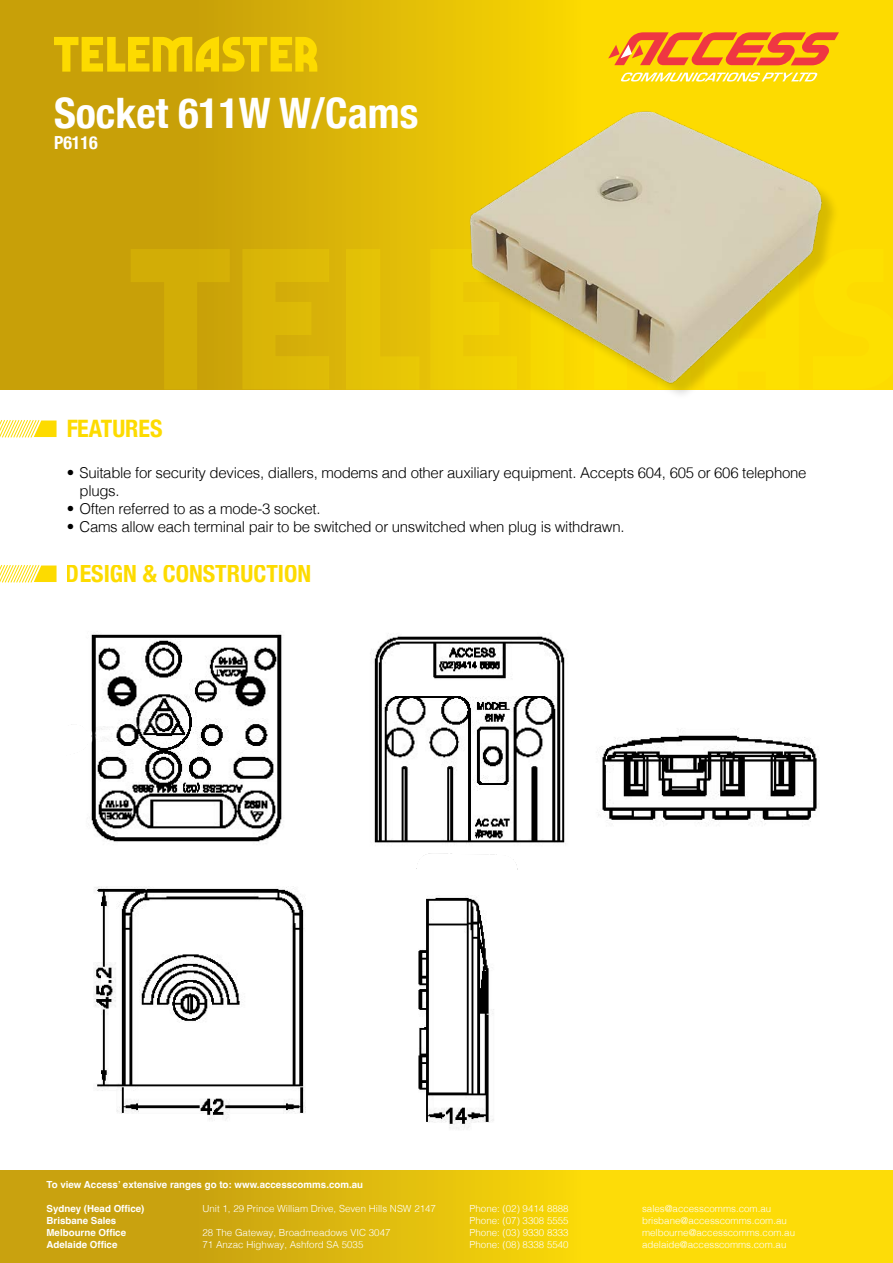
<style>
.page{position:relative;width:893px;height:1263px;background:#fff}
.page>*{position:absolute;margin:0;border:0;box-sizing:border-box;transform-origin:0 0}
.t1{font:700 condensed 42px "Helvetica Neue";color:#fff}
.t2{font:700 condensed 24px "Helvetica Neue";color:#fddb00}
.t3{font:700 condensed 18px "Helvetica Neue";color:#fff}
.t4{font:300 15px/18px "Helvetica";letter-spacing:-.02em;color:#000}
.t5{font:300 9.75px "Helvetica";color:#fff}
.t6{font:700 9.75px "Helvetica";color:#fff}
</style>
<div class="page">
<div style="left:0;top:0;width:893px;height:390px;background:linear-gradient(to right,#c0980a,#ffea00)"></div>
<div style="left:0;top:1170px;width:893px;height:93px;background:linear-gradient(to right,#c29a11,#ffea06)"></div>
<svg style="left:608px;top:32px;width:231px;height:33px;background:#f57f26"></svg>
<svg style="left:620px;top:73px;width:198px;height:9px"></svg>
<svg style="left:54px;top:36px;width:263px;height:36px;background:#e8c403"></svg>
<div style="left:430px;top:249px;width:34px;height:140px;background:#eccc04"></div>
<div style="left:242px;top:249px;width:87px;height:140px;background:#dab507"></div>
<div style="left:840px;top:249px;width:53px;height:140px;background:#fde000"></div>
<svg style="left:131px;top:249px;width:99px;height:140px;background:#cda707"></svg>
<div style="left:346px;top:249px;width:73px;height:140px;background:#e3c007"></div>
<img style="left:418px;top:895px;width:76px;height:234px">
<img style="left:71px;top:631px;width:211px;height:211px">
<img style="left:598px;top:729px;width:221px;height:96px">
<img style="left:370px;top:635px;width:196px;height:235px">
<img style="left:93px;top:886px;width:213px;height:234px">
<div style="left:473px;top:115px;width:367px;height:286px;background:#fff"></div>
<img style="left:464px;top:100px;width:375px;height:294px">
<svg style="left:0;top:420px;width:57px;height:18px"></svg>
<svg style="left:0;top:565px;width:57px;height:18px"></svg>
<p class="t1" style="left:54px;top:78px;width:366px">Socket 611W W/Cams</p>
<p class="t3" style="left:54px;top:128px;width:45px">P6116</p>
<h2 class="t2" style="left:66px;top:409px;width:98px">FEATURES</h2>
<p class="t4" style="left:80px;top:463px;width:728px;text-indent:-13px">• Suitable for security devices, diallers, modems and other auxiliary equipment. Accepts 604, 605 or 606 telephone plugs.</p>
<p class="t4" style="left:67px;top:499px;width:255px">• Often referred to as a mode-3 socket.</p>
<p class="t4" style="left:67px;top:517px;width:559px">• Cams allow each terminal pair to be switched or unswitched when plug is withdrawn.</p>
<h2 class="t2" style="left:66px;top:554px;width:247px">DESIGN &amp; CONSTRUCTION</h2>
<p class="t6" style="left:46px;top:1178px;width:318px">To view Access’ extensive ranges go to: www.accesscomms.com.au</p>
<p class="t6" style="left:46px;top:1202px;width:100px">Sydney (Head Office)</p>
<p class="t5" style="left:203px;top:1200px;width:235px">Unit 1, 29 Prince William Drive, Seven Hills NSW 2147</p>
<p class="t5" style="left:470px;top:1200px;width:101px">Phone: (02) 9414 8888</p>
<p class="t5" style="left:642px;top:1200px;width:131px">sales@accesscomms.com.au</p>
<p class="t6" style="left:46px;top:1214px;width:71px">Brisbane Sales</p>
<p class="t5" style="left:470px;top:1212px;width:101px">Phone: (07) 3308 5555</p>
<p class="t5" style="left:642px;top:1212px;width:146px">brisbane@accesscomms.com.au</p>
<p class="t6" style="left:46px;top:1226px;width:81px">Melbourne Office</p>
<p class="t5" style="left:203px;top:1224px;width:190px">28 The Gateway, Broadmeadows VIC 3047</p>
<p class="t5" style="left:470px;top:1224px;width:101px">Phone: (03) 9330 8333</p>
<p class="t5" style="left:642px;top:1224px;width:155px">melbourne@accesscomms.com.au</p>
<p class="t6" style="left:46px;top:1238px;width:72px">Adelaide Office</p>
<p class="t5" style="left:202px;top:1236px;width:162px">71 Anzac Highway, Ashford SA 5035</p>
<p class="t5" style="left:470px;top:1236px;width:101px">Phone: (08) 8338 5540</p>
<p class="t5" style="left:642px;top:1236px;width:146px">adelaide@accesscomms.com.au</p>
</div>
